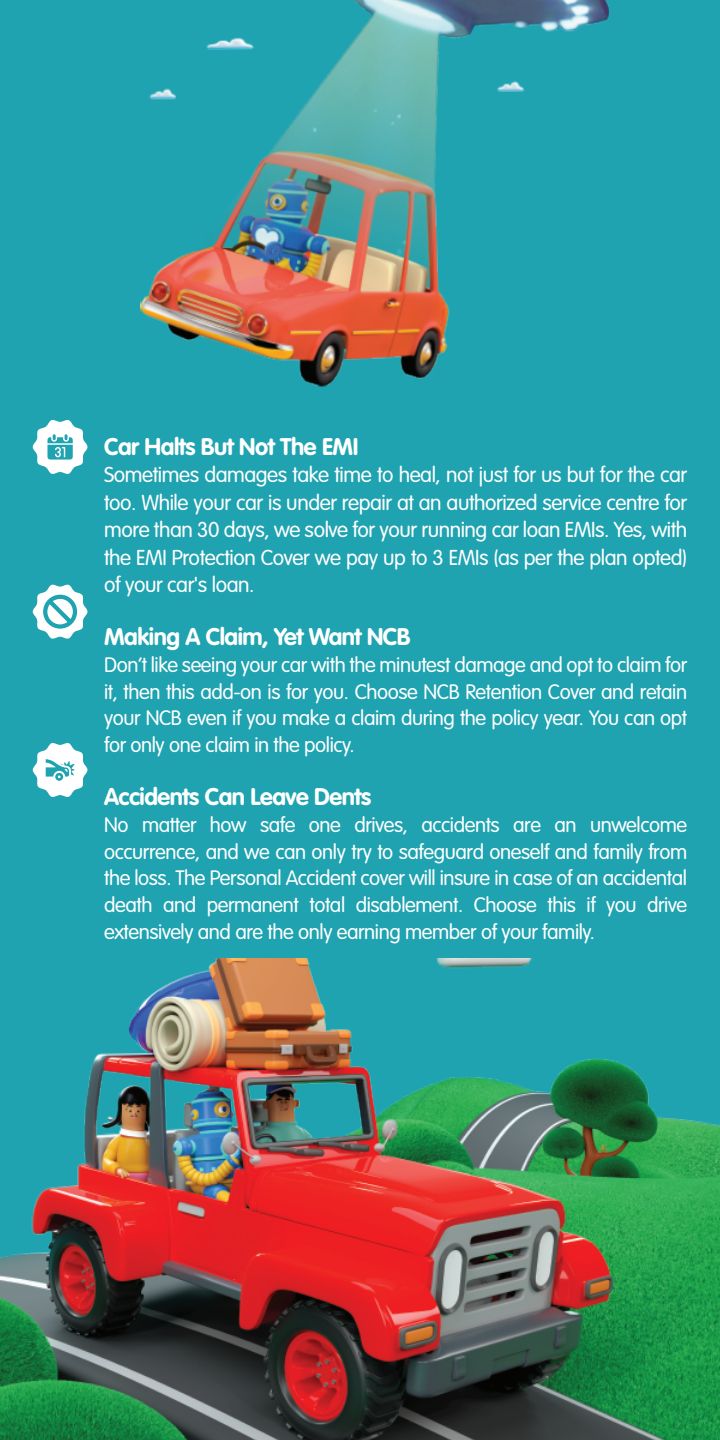
<style>
.page{position:relative;width:720px;height:1440px;background:#1fa3b0}
.page>*{position:absolute;margin:0;border:0;box-sizing:border-box;transform-origin:0 0}
.t1{font:700 23.75px "VAG Rounded Std";letter-spacing:-.02em;color:#fff}
.t2{font:300 21.25px/27.5px "VAG Rounded Std";letter-spacing:-.02em;color:#fff;text-align:justify}
.t3{font:300 20.5px/26.8px "VAG Rounded Std";letter-spacing:-.02em;color:#fff;text-align:justify}
</style>
<div class="page">
<svg style="left:33px;top:743px;width:54px;height:54px"></svg>
<svg style="left:33px;top:584px;width:54px;height:55px"></svg>
<svg style="left:33px;top:419px;width:54px;height:55px"></svg>
<img style="left:140px;top:0;width:469px;height:387px">
<img style="left:0;top:959px;width:720px;height:481px">
<p class="t1" style="left:104px;top:432px;width:256px">Car Halts But Not The EMI</p>
<p class="t2" style="left:104px;top:462px;width:585px">Sometimes damages take time to heal, not just for us but for the car too. While your car is under repair at an authorized service centre for more than 30 days, we solve for your running car loan EMIs. Yes, with the EMI Protection Cover we pay up to 3 EMIs (as per the plan opted) of your car's loan.</p>
<p class="t1" style="left:104px;top:623px;width:308px">Making A Claim, Yet Want NCB</p>
<p class="t3" style="left:104px;top:652px;width:585px">Don’t like seeing your car with the minutest damage and opt to claim for it, then this add-on is for you. Choose NCB Retention Cover and retain your NCB even if you make a claim during the policy year. You can opt for only one claim in the policy.</p>
<p class="t1" style="left:104px;top:783px;width:269px">Accidents Can Leave Dents</p>
<p class="t3" style="left:104px;top:812px;width:585px">No matter how safe one drives, accidents are an unwelcome occurrence, and we can only try to safeguard oneself and family from the loss. The Personal Accident cover will insure in case of an accidental death and permanent total disablement. Choose this if you drive extensively and are the only earning member of your family.</p>
</div>
